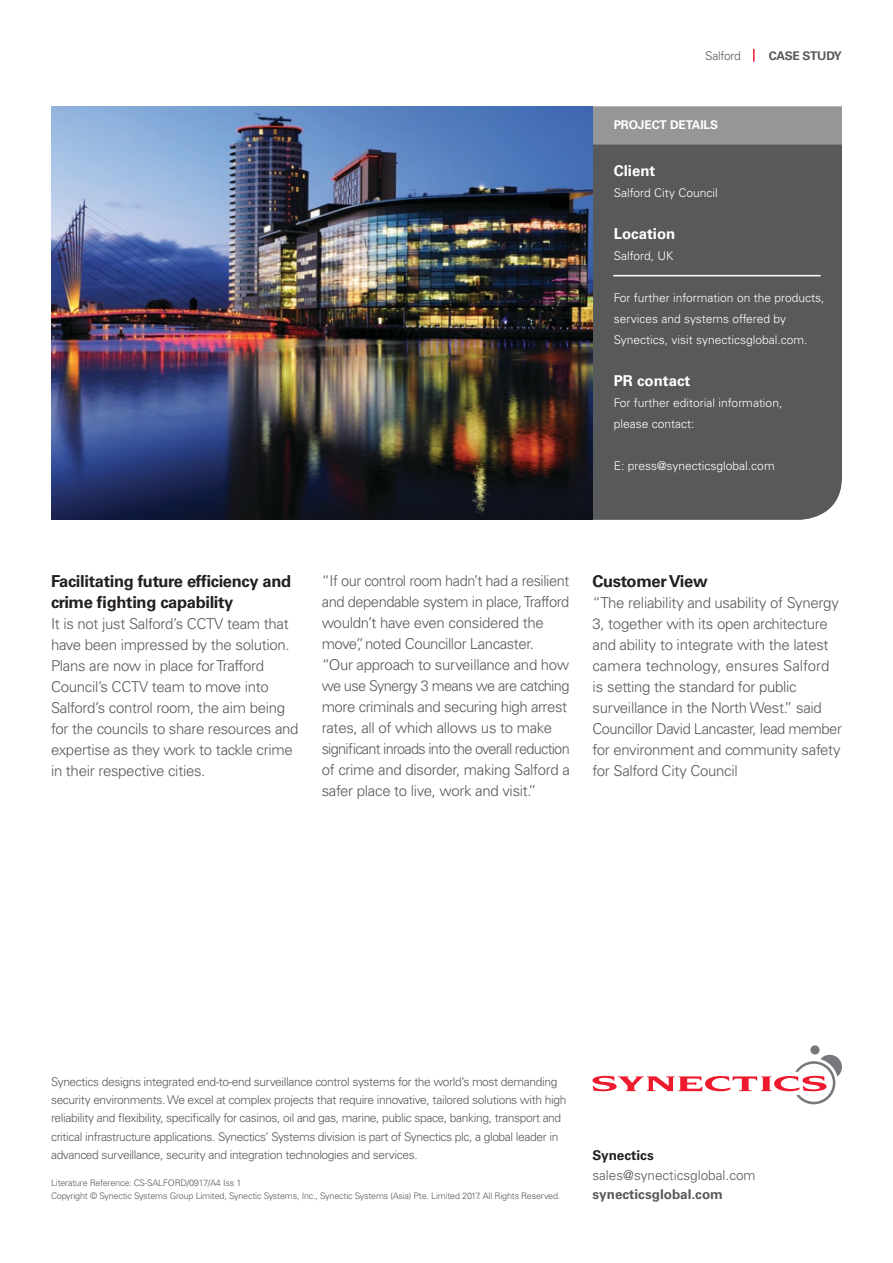
<style>
.page{position:relative;width:893px;height:1263px;background:#fff}
.page>*{position:absolute;margin:0;border:0;box-sizing:border-box;transform-origin:0 0}
.t1{font:700 16.5px/21px "Univers";letter-spacing:-.02em;color:#231f20}
.t2{font:300 15px/21px "Univers";letter-spacing:-.02em;color:#58595b}
.t3{font:700 15px "Univers";color:#fff}
.t4{font:300 13.5px "Univers";color:#58595b}
.t5{font:700 13.5px "Univers";color:#58595b}
.t6{font:700 13.5px "Univers";color:#231f20}
.t7{font:300 12px/18.3px "Univers";letter-spacing:-.03em;color:#58595b}
.t8{font:300 12px/21px "Univers";color:#fff}
.t9{font:700 12px "Univers";letter-spacing:-.01em;color:#fff}
.t10{font:700 12px "Univers";letter-spacing:-.02em;color:#58595b}
.t11{font:300 9px/13.5px "Univers";letter-spacing:-.02em;color:#58595b}
</style>
<div class="page">
<div style="left:810px;top:1045px;width:10px;height:9px;background:#77787b;border-radius:50%"></div>
<svg style="left:592px;top:1055px;width:250px;height:49px"></svg>
<div style="left:592px;top:106px;width:250px;height:39px;background:#949698"></div>
<div style="left:592px;top:145px;width:250px;height:375px;background:#58595b"></div>
<hr style="left:613px;top:275px;width:208px;height:1px;background:#fff">
<img style="left:51px;top:106px;width:541px;height:414px">
<svg style="left:753px;top:49px;width:2px;height:13px"></svg>
<p class="t7" style="left:705px;top:46px;width:37px">Salford</p>
<p class="t10" style="left:769px;top:48px;width:75px">CASE STUDY</p>
<p class="t9" style="left:614px;top:118px;width:106px">PROJECT DETAILS</p>
<p class="t3" style="left:614px;top:162px;width:43px">Client</p>
<p class="t8" style="left:614px;top:182px;width:106px">Salford City Council</p>
<p class="t3" style="left:614px;top:225px;width:63px">Location</p>
<p class="t8" style="left:614px;top:245px;width:61px">Salford, UK</p>
<p class="t8" style="left:614px;top:287px;width:212px">For further information on the products, services and systems offered by<br>Synectics, visit synecticsglobal.com.</p>
<p class="t3" style="left:614px;top:372px;width:78px">PR contact</p>
<p class="t8" style="left:614px;top:392px;width:170px">For further editorial information, please contact:</p>
<p class="t8" style="left:614px;top:455px;width:162px">E: press@synecticsglobal.com</p>
<p class="t1" style="left:51px;top:570px;width:242px">Facilitating future efficiency and crime fighting capability</p>
<p class="t2" style="left:51px;top:613px;width:249px">It is not just Salford’s CCTV team that have been impressed by the solution.<br>Plans are now in place for Trafford Council’s CCTV team to move into Salford’s control room, the aim being for the councils to share resources and expertise as they work to tackle crime in their respective cities.</p>
<p class="t2" style="left:322px;top:570px;width:250px">“If our control room hadn’t had a resilient and dependable system in place, Trafford wouldn’t have even considered the move”, noted Councillor Lancaster.<br>“Our approach to surveillance and how we use Synergy 3 means we are catching more criminals and securing high arrest rates, all of which allows us to make significant inroads into the overall reduction of crime and disorder, making Salford a safer place to live, work and visit.”</p>
<p class="t1" style="left:592px;top:570px;width:117px">Customer View</p>
<p class="t2" style="left:592px;top:592px;width:251px">“The reliability and usability of Synergy 3, together with its open architecture and ability to integrate with the latest camera technology, ensures Salford is setting the standard for public surveillance in the North West.” said Councillor David Lancaster, lead member for environment and community safety for Salford City Council</p>
<p class="t7" style="left:51px;top:1072px;width:517px">Synectics designs integrated end-to-end surveillance control systems for the world’s most demanding security environments. We excel at complex projects that require innovative, tailored solutions with high reliability and flexibility, specifically for casinos, oil and gas, marine, public space, banking, transport and critical infrastructure applications. Synectics’ Systems division is part of Synectics plc, a global leader in advanced surveillance, security and integration technologies and services.</p>
<p class="t11" style="left:51px;top:1176px;width:511px">Literature Reference: CS-SALFORD/0917/A4 Iss 1<br>Copyright © Synectic Systems Group Limited, Synectic Systems, Inc., Synectic Systems (Asia) Pte. Limited 2017. All Rights Reserved.</p>
<p class="t6" style="left:592px;top:1147px;width:63px">Synectics</p>
<p class="t4" style="left:592px;top:1167px;width:165px">sales@synecticsglobal.com</p>
<p class="t5" style="left:592px;top:1186px;width:132px">synecticsglobal.com</p>
</div>
